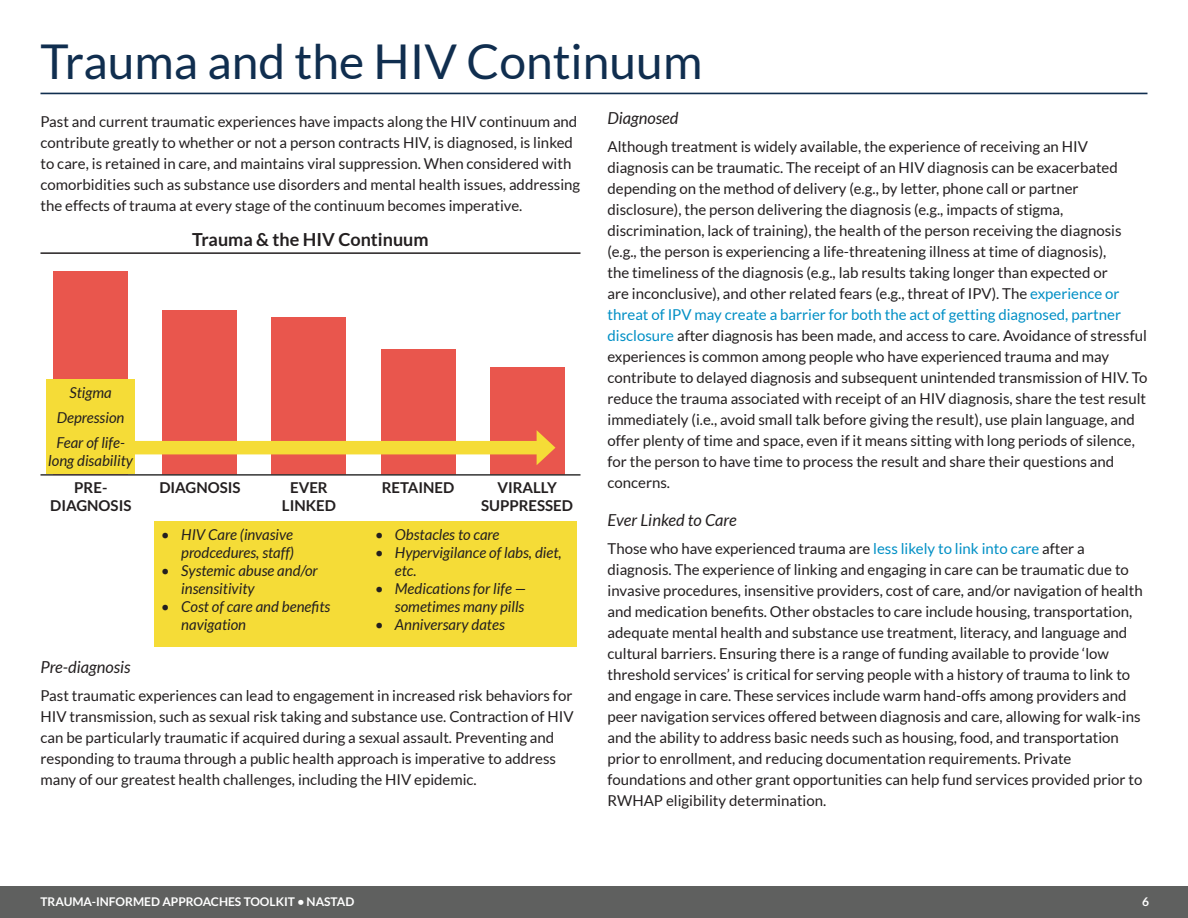
<style>
.page{position:relative;width:1188px;height:918px;background:#fff}
.page>*{position:absolute;margin:0;border:0;box-sizing:border-box;transform-origin:0 0}
.t1{font:48px "Lato";color:#102e4f}
.t2{font:700 18px "Lato";color:#231f20}
.t3{font:italic 16.5px "Lato";color:#231f20}
.t4{font:15px/21px "Lato";color:#231f20}
.t5{font:italic 15px/18px "Lato";color:#231f20}
.t6{font:700 15px/18px "Lato";color:#231f20;text-align:center}
.t7{font:700 12px "Lato";color:#fff}
.s1{color:#008fc5}
</style>
<div class="page">
<hr style="left:40px;top:93px;width:1108px;height:1px;background:#102e4f">
<hr style="left:40px;top:252px;width:540px;height:2px;background:#231f20">
<div style="left:54px;top:272px;width:74px;height:203px;background:#e9564d"></div>
<div style="left:163px;top:311px;width:74px;height:164px;background:#e9564d"></div>
<div style="left:272px;top:317px;width:74px;height:158px;background:#e9564d"></div>
<div style="left:381px;top:350px;width:74px;height:125px;background:#e9564d"></div>
<div style="left:490px;top:367px;width:74px;height:108px;background:#e9564d"></div>
<hr style="left:40px;top:474px;width:540px;height:2px;background:#343434">
<div style="left:46px;top:379px;width:89px;height:94px;background:#f5dc37"></div>
<div style="left:154px;top:521px;width:423px;height:125px;background:#f5dc37"></div>
<div style="left:128px;top:441px;width:416px;height:13px;background:#f5dc37"></div>
<svg style="left:537px;top:430px;width:18px;height:35px"></svg>
<div style="left:0;top:886px;width:1188px;height:32px;background:#5f605f"></div>
<h1 class="t1" style="left:40px;top:32px;width:663px">Trauma and the HIV Continuum</h1>
<p class="t4" style="left:40px;top:111px;width:541px">Past and current traumatic experiences have impacts along the HIV continuum and contribute greatly to whether or not a person contracts HIV, is diagnosed, is linked to care, is retained in care, and maintains viral suppression. When considered with comorbidities such as substance use disorders and mental health issues, addressing the effects of trauma at every stage of the continuum becomes imperative.</p>
<p class="t2" style="left:192px;top:228px;width:238px">Trauma &amp; the HIV Continuum</p>
<p class="t3" style="left:608px;top:108px;width:73px">Diagnosed</p>
<p class="t4" style="left:608px;top:136px;width:541px">Although treatment is widely available, the experience of receiving an HIV diagnosis can be traumatic. The receipt of an HIV diagnosis can be exacerbated depending on the method of delivery (e.g., by letter, phone call or partner disclosure), the person delivering the diagnosis (e.g., impacts of stigma, discrimination, lack of training), the health of the person receiving the diagnosis (e.g., the person is experiencing a life-threatening illness at time of diagnosis),<br>the timeliness of the diagnosis (e.g., lab results taking longer than expected or<br>are inconclusive), and other related fears (e.g., threat of IPV). The <span class="s1">experience or threat of IPV may create a barrier for both the act of getting diagnosed, partner disclosure</span> after diagnosis has been made, and access to care. Avoidance of stressful experiences is common among people who have experienced trauma and may contribute to delayed diagnosis and subsequent unintended transmission of HIV. To reduce the trauma associated with receipt of an HIV diagnosis, share the test result immediately (i.e., avoid small talk before giving the result), use plain language, and offer plenty of time and space, even if it means sitting with long periods of silence, for the person to have time to process the result and share their questions and concerns.</p>
<p class="t3" style="left:608px;top:510px;width:131px">Ever Linked to Care</p>
<p class="t4" style="left:607px;top:538px;width:537px">Those who have experienced trauma are <span class="s1">less likely to link into care</span> after a diagnosis. The experience of linking and engaging in care can be traumatic due to invasive procedures, insensitive providers, cost of care, and/or navigation of health and medication benefits. Other obstacles to care include housing, transportation, adequate mental health and substance use treatment, literacy, and language and cultural barriers. Ensuring there is a range of funding available to provide ‘low threshold services’ is critical for serving people with a history of trauma to link to and engage in care. These services include warm hand-offs among providers and peer navigation services offered between diagnosis and care, allowing for walk-ins and the ability to address basic needs such as housing, food, and transportation prior to enrollment, and reducing documentation requirements. Private foundations and other grant opportunities can help fund services provided prior to RWHAP eligibility determination.</p>
<p class="t5" style="left:57px;top:380px;width:70px;line-height:24.8px;text-align:center">Stigma<br>Depression<br>Fear of life-</p>
<p class="t5" style="left:48px;top:451px;width:86px">long disability</p>
<p class="t6" style="left:50px;top:478px;width:83px">PRE-<br>DIAGNOSIS</p>
<p class="t6" style="left:159px;top:478px;width:83px">DIAGNOSIS</p>
<p class="t6" style="left:282px;top:478px;width:56px">EVER<br>LINKED</p>
<p class="t6" style="left:382px;top:478px;width:74px">RETAINED</p>
<p class="t6" style="left:481px;top:478px;width:93px">VIRALLY<br>SUPPRESSED</p>
<p class="t5" style="left:161px;top:525px;width:135px;text-align:right">• HIV Care (invasive prodcedures, staff)</p>
<p class="t5" style="left:181px;top:561px;width:138px;text-indent:-20px">• Systemic abuse and/or insensitivity</p>
<p class="t5" style="left:181px;top:597px;width:151px;text-indent:-20px">• Cost of care and benefits navigation</p>
<p class="t5" style="left:375px;top:525px;width:126px">• Obstacles to care</p>
<p class="t5" style="left:395px;top:543px;width:168px;text-indent:-20px">• Hypervigilance of labs, diet, etc.</p>
<p class="t5" style="left:375px;top:579px;width:153px;text-align:right">• Medications for life — sometimes many pills</p>
<p class="t5" style="left:375px;top:615px;width:132px">• Anniversary dates</p>
<p class="t3" style="left:40px;top:657px;width:92px">Pre-diagnosis</p>
<p class="t4" style="left:40px;top:685px;width:535px">Past traumatic experiences can lead to engagement in increased risk behaviors for HIV transmission, such as sexual risk taking and substance use. Contraction of HIV can be particularly traumatic if acquired during a sexual assault. Preventing and responding to trauma through a public health approach is imperative to address many of our greatest health challenges, including the HIV epidemic.</p>
<p class="t7" style="left:40px;top:895px;width:315px">TRAUMA-INFORMED APPROACHES TOOLKIT • NASTAD</p>
<p class="t7" style="left:1142px;top:895px;width:8px">6</p>
</div>
